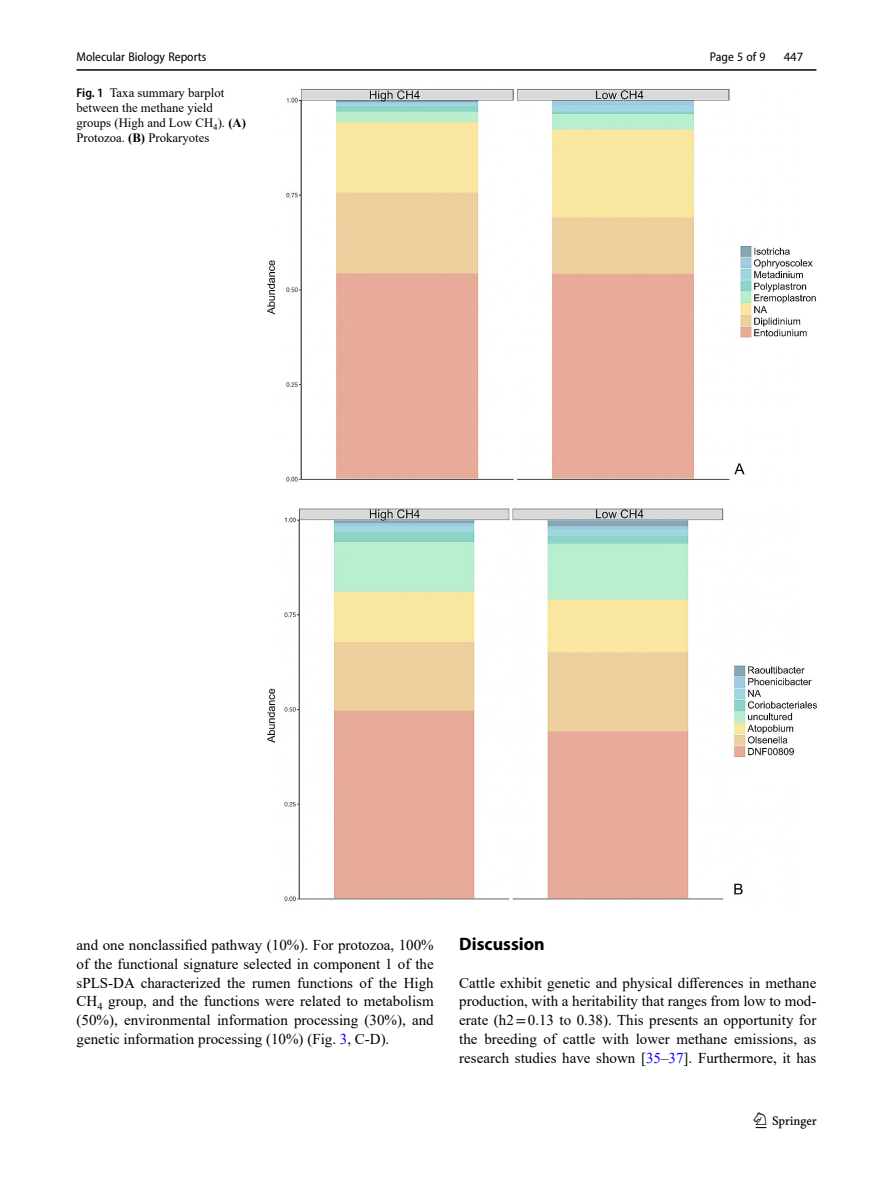
<style>
.page{position:relative;width:893px;height:1187px;background:#fff}
.page>*{position:absolute;margin:0;border:0;box-sizing:border-box;transform-origin:0 0}
.t1{font:22.5px "Springnew";color:#000}
.Head_1{font:700 18px "Myriad Pro";color:#000}
.Body_Text_Indent{font:15px/18.8px "Times New Roman";color:#000;text-align:justify}
.Body_Text{font:15px/18.8px "Times New Roman";color:#000;text-align:justify}
.Figure_Caption_Side{font:12.75px/15px "Times New Roman";color:#000}
.t2{font:semi-condensed 12.75px "Myriad Pro";color:#000}
.t3{font:12.75px "Myriad Pro";color:#000}
.s1{font-family:"Myriad Pro";font-weight:600;font-stretch:semi-condensed}
.s2{font-weight:700}
.s3{color:#00f}
.s4{font-family:"STIX"}
</style>
<div class="page">
<hr style="left:77px;top:69px;width:739px;height:2px;background:#000">
<img style="left:268px;top:88px;width:548px;height:814px">
<p class="t2" style="left:77px;top:49px;width:131px">Molecular Biology Reports</p>
<p class="Figure_Caption_Side" style="left:77px;top:84px;width:171px"><span class="s1">Fig. 1</span> Taxa summary barplot between the methane yield groups (High and Low CH<sub>4</sub>). <span class="s2">(A)<br></span>Protozoa. <span class="s2">(B)</span> Prokaryotes</p>
<p class="t2" style="left:710px;top:49px;width:57px">Page 5 of 9</p>
<p class="t3" style="left:784px;top:48px;width:21px">447</p>
<p class="Body_Text_Indent" style="left:77px;top:935px;width:359px">and one nonclassified pathway (10%). For protozoa, 100% of the functional signature selected in component 1 of the sPLS-DA characterized the rumen functions of the High CH<sub>4</sub> group, and the functions were related to metabolism (50%), environmental information processing (30%), and genetic information processing (10%) (Fig. <span class="s3">3</span>, C-D).</p>
<p class="Head_1" style="left:459px;top:932px;width:87px">Discussion</p>
<p class="Body_Text" style="left:459px;top:972px;width:359px">Cattle exhibit genetic and physical differences in methane production, with a heritability that ranges from low to mod&shy;erate (h2<span class="s4">=</span>0.13 to 0.38). This presents an opportunity for the breeding of cattle with lower methane emissions, as research studies have shown [<span class="s3">35</span>–<span class="s3">37</span>]. Furthermore, it has</p>
<h1 class="t1" style="left:756px;top:1107px;width:63px">1 3</h1>
</div>
